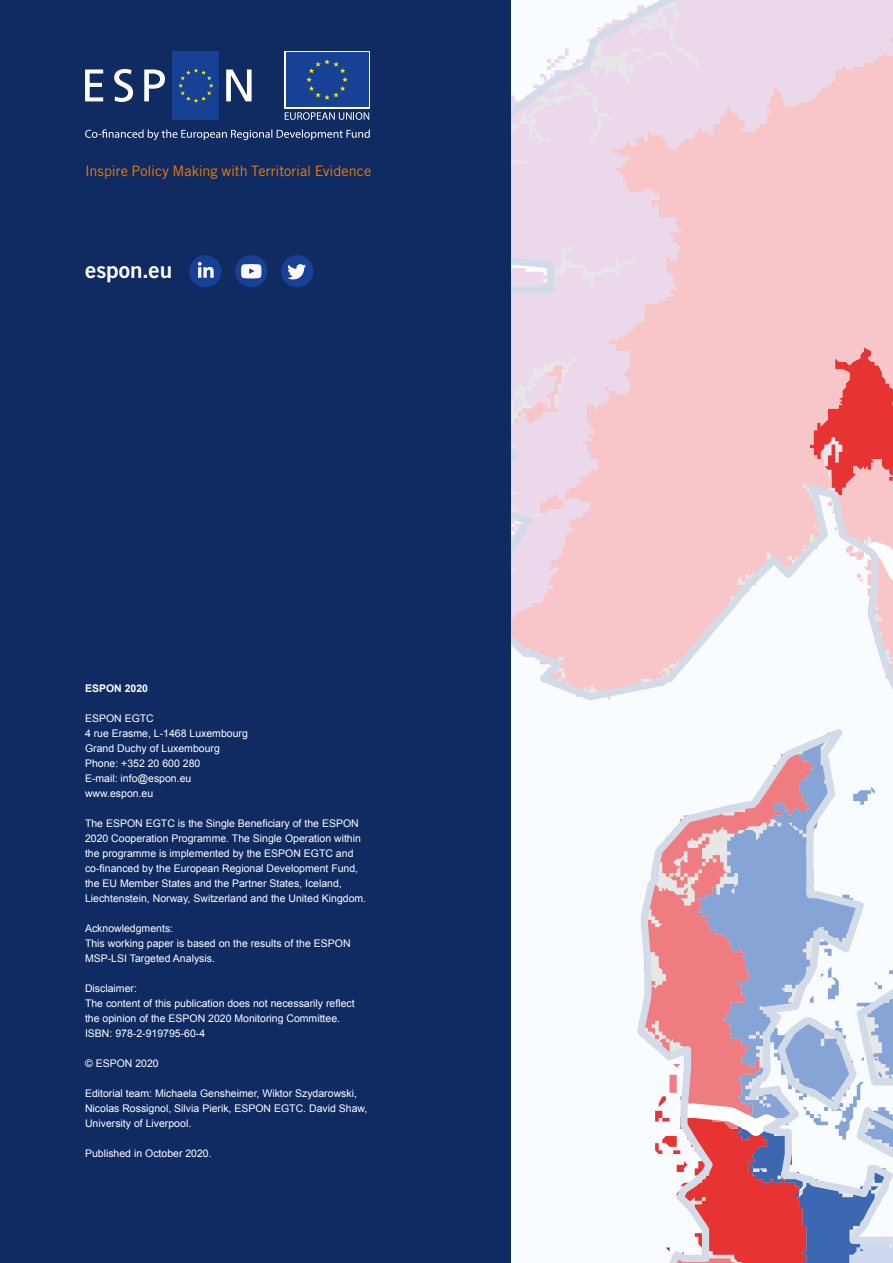
<style>
.page{position:relative;width:893px;height:1263px;background:#fff}
.page>*{position:absolute;margin:0;border:0;box-sizing:border-box;transform-origin:0 0}
.underoverskrift{font:22.5px "Trade Gothic LT Std Bd 2";color:#fff}
.underoverskrift-2{font:14.4px "Trade Gothic LT Std";color:#ef7d00}
.bagsidetekst{font:10.5px/15px "Arial";color:#fff}
.bagsidetekst-2{font:700 10.5px "Arial";color:#fff}
</style>
<div class="page">
<svg style="left:510px;top:0;width:383px;height:1263px"></svg>
<div style="left:0;top:0;width:510px;height:1263px;background:#102a62"></div>
<svg style="left:85px;top:129px;width:285px;height:11px"></svg>
<svg style="left:85px;top:69px;width:18px;height:32px"></svg>
<svg style="left:114px;top:69px;width:19px;height:33px"></svg>
<svg style="left:144px;top:69px;width:21px;height:32px"></svg>
<svg style="left:226px;top:69px;width:26px;height:32px"></svg>
<div style="left:173px;top:51px;width:46px;height:69px;background:#164194"></div>
<svg style="left:178px;top:68px;width:36px;height:35px"></svg>
<svg style="left:285px;top:112px;width:84px;height:8px"></svg>
<div style="left:284px;top:51px;width:86px;height:57px;background:linear-gradient(to bottom,#164194,#164194)"></div>
<div style="left:286px;top:53px;width:82px;height:54px;background:#164194"></div>
<svg style="left:306px;top:59px;width:42px;height:41px"></svg>
<div style="left:189px;top:255px;width:32px;height:32px;background:#164194;border-radius:50%"></div>
<div style="left:235px;top:255px;width:32px;height:32px;background:#164194;border-radius:50%"></div>
<div style="left:281px;top:255px;width:32px;height:32px;background:#164194;border-radius:50%"></div>
<svg style="left:241px;top:264px;width:20px;height:14px"></svg>
<svg style="left:287px;top:264px;width:19px;height:15px"></svg>
<svg style="left:198px;top:262px;width:16px;height:16px"></svg>
<p class="underoverskrift-2" style="left:85px;top:162px;width:288px">Inspire Policy Making with Territorial Evidence</p>
<p class="underoverskrift" style="left:85px;top:256px;width:89px">espon.eu</p>
<p class="bagsidetekst-2" style="left:85px;top:681px;width:65px">ESPON 2020</p>
<p class="bagsidetekst" style="left:85px;top:710px;width:70px">ESPON EGTC</p>
<p class="bagsidetekst" style="left:85px;top:725px;width:164px">4 rue Erasme, L-1468 Luxembourg</p>
<p class="bagsidetekst" style="left:85px;top:740px;width:136px">Grand Duchy of Luxembourg</p>
<p class="bagsidetekst" style="left:85px;top:755px;width:117px">Phone: +352 20 600 280</p>
<p class="bagsidetekst" style="left:85px;top:770px;width:108px">E-mail: info@espon.eu</p>
<p class="bagsidetekst" style="left:85px;top:785px;width:70px">www.espon.eu</p>
<p class="bagsidetekst" style="left:85px;top:815px;width:275px">The ESPON EGTC is the Single Beneficiary of the ESPON</p>
<p class="bagsidetekst" style="left:85px;top:830px;width:277px">2020 Cooperation Programme. The Single Operation within</p>
<p class="bagsidetekst" style="left:85px;top:845px;width:270px">the programme is implemented by the ESPON EGTC and</p>
<p class="bagsidetekst" style="left:85px;top:860px;width:275px">co-financed by the European Regional Development Fund,</p>
<p class="bagsidetekst" style="left:85px;top:875px;width:258px">the EU Member States and the Partner States, Iceland,</p>
<p class="bagsidetekst" style="left:85px;top:890px;width:283px">Liechtenstein, Norway, Switzerland and the United Kingdom.</p>
<p class="bagsidetekst" style="left:85px;top:920px;width:90px">Acknowledgments:</p>
<p class="bagsidetekst" style="left:85px;top:935px;width:267px">This working paper is based on the results of the ESPON<br>MSP-LSI Targeted Analysis.</p>
<p class="bagsidetekst" style="left:85px;top:980px;width:53px">Disclaimer:</p>
<p class="bagsidetekst" style="left:85px;top:995px;width:271px">The content of this publication does not necessarily reflect</p>
<p class="bagsidetekst" style="left:85px;top:1010px;width:257px">the opinion of the ESPON 2020 Monitoring Committee.</p>
<p class="bagsidetekst" style="left:85px;top:1025px;width:122px">ISBN: 978-2-919795-60-4</p>
<p class="bagsidetekst" style="left:85px;top:1055px;width:75px">© ESPON 2020</p>
<p class="bagsidetekst" style="left:85px;top:1085px;width:284px">Editorial team: Michaela Gensheimer, Wiktor Szydarowski,<br>Nicolas Rossignol, Silvia Pierik, ESPON EGTC. David Shaw,<br>University of Liverpool.</p>
<p class="bagsidetekst" style="left:85px;top:1145px;width:128px">Published in October 2020.</p>
</div>
